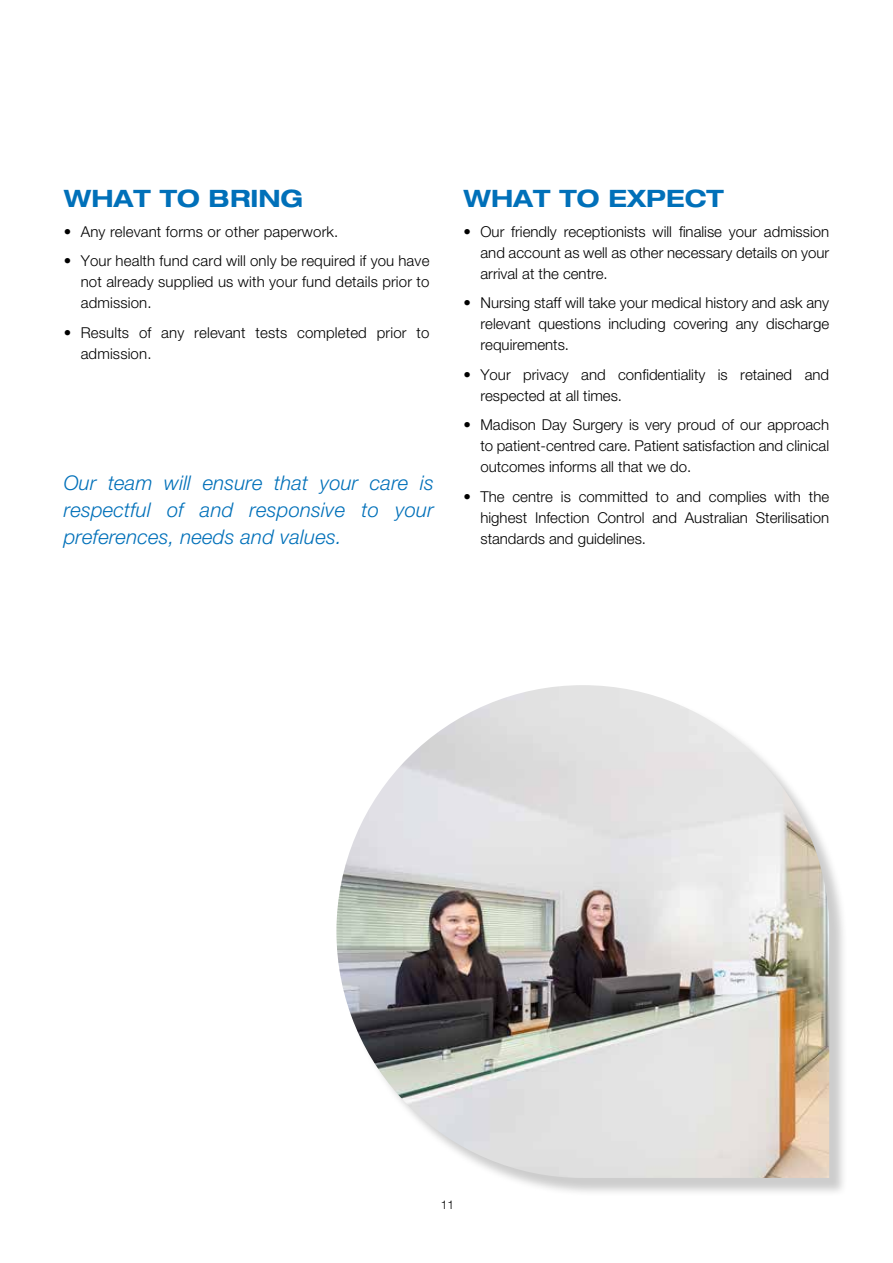
<style>
.page{position:relative;width:893px;height:1263px;background:#fff}
.page>*{position:absolute;margin:0;border:0;box-sizing:border-box;transform-origin:0 0}
.t1{font:700 expanded 24px "Helvetica Neue";color:#0070b9}
.t2{font:italic 300 20.25px/27px "Helvetica Neue";letter-spacing:.01em;color:#0070b9;text-align:justify}
.t3{font:300 15px/21px "Helvetica Neue";color:#000;text-align:justify}
.t4{font:300 12px "Helvetica Neue";color:#000}
.s1{font-weight:400}
</style>
<div class="page">
<div style="left:339px;top:687px;width:509px;height:510px;background:#000;opacity:.2"></div>
<img style="left:336px;top:685px;width:493px;height:493px">
<h1 class="t1" style="left:64px;top:183px;width:25px">WHA</h1>
<h1 class="t1" style="left:134px;top:183px;width:135px">T TO BRING</h1>
<p class="t3" style="left:64px;top:220px;width:276px"><span class="s1">•</span> Any relevant forms or other paperwork.</p>
<p class="t3" style="left:81px;top:250px;width:350px;text-indent:-17px">• Your health fund card will only be required if you have not already supplied us with your fund details prior to admission.</p>
<p class="t3" style="left:81px;top:321px;width:350px;text-indent:-17px">• Results of any relevant tests completed prior to admission.</p>
<h2 class="t2" style="left:64px;top:469px;width:371px">Our team will ensure that your care is respectful of and responsive to your preferences, needs and values.</h2>
<h1 class="t1" style="left:463px;top:183px;width:25px">WHA</h1>
<h1 class="t1" style="left:533px;top:183px;width:192px">T TO EXPECT</h1>
<p class="t3" style="left:480px;top:220px;width:350px;text-indent:-17px">• Our friendly receptionists will finalise your admission and account as well as other necessary details on your arrival at the centre.</p>
<p class="t3" style="left:480px;top:292px;width:350px;text-indent:-17px">• Nursing staff will take your medical history and ask any relevant questions including covering any discharge requirements.</p>
<p class="t3" style="left:480px;top:363px;width:350px;text-indent:-17px">• Your privacy and confidentiality is retained and respected at all times.</p>
<p class="t3" style="left:480px;top:414px;width:350px;text-indent:-17px">• Madison Day Surgery is very proud of our approach to patient-centred care. Patient satisfaction and clinical outcomes informs all that we do.</p>
<p class="t3" style="left:480px;top:485px;width:350px;text-indent:-17px">• The centre is committed to and complies with the highest Infection Control and Australian Sterilisation standards and guidelines.</p>
<p class="t4" style="left:441px;top:1197px;width:15px">11</p>
</div>
